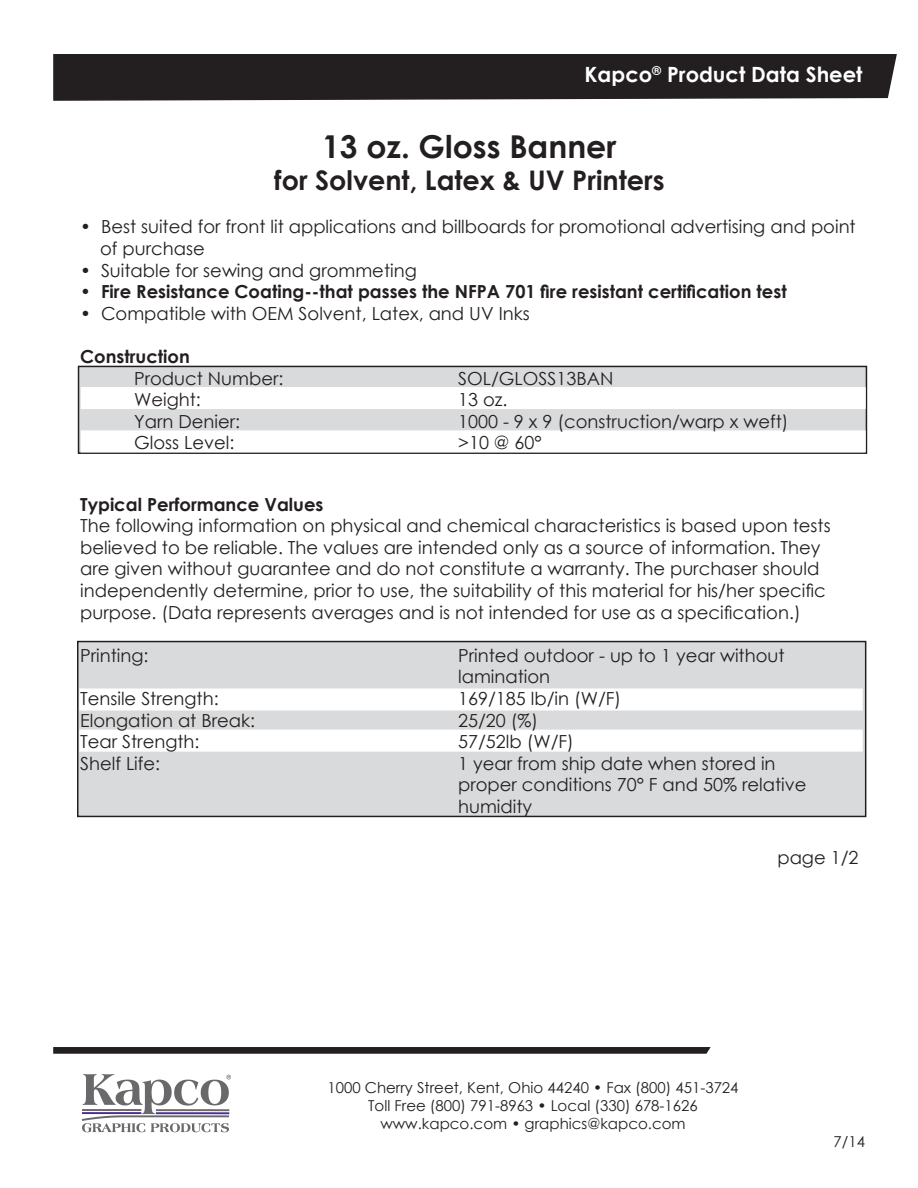
<style>
.page{position:relative;width:918px;height:1188px;background:#fff}
.page>*{position:absolute;margin:0;border:0;box-sizing:border-box;transform-origin:0 0}
.t1{font:700 31.5px "Century Gothic";color:#231f20}
.t2{font:700 27px "Century Gothic";color:#231f20}
.t3{font:700 21px "Century Gothic";color:#fff}
.t4{font:18px/21.6px "Century Gothic";color:#231f20}
.t5{font:700 18px "Century Gothic";color:#231f20}
.t6{font:15px/18px "Century Gothic";color:#231f20;text-align:center}
.s1{font-weight:700}
</style>
<div class="page">
<div style="left:53px;top:54px;width:844px;height:47px;background:#231f20"></div>
<svg style="left:53px;top:1047px;width:658px;height:7px;background:#2d292a"></svg>
<div style="left:79px;top:366px;width:787px;height:87px;background:#d9dadc"></div>
<div style="left:78px;top:366px;width:789px;height:88px;border:2px solid #231f20"></div>
<div style="left:78px;top:642px;width:788px;height:174px;background:#d9dadc"></div>
<div style="left:77px;top:641px;width:789px;height:176px;border:2px solid #231f20"></div>
<div style="left:81px;top:387px;width:785px;height:22px;background:#fff"></div>
<div style="left:79px;top:688px;width:784px;height:23px;background:#fff;border:2px solid #fff"></div>
<div style="left:79px;top:730px;width:784px;height:22px;background:#fff;border:2px solid #fff"></div>
<div style="left:81px;top:430px;width:785px;height:22px;background:#fff;border:2px solid #fff"></div>
<img style="left:82px;top:1074px;width:149px;height:59px">
<p class="t3" style="left:585px;top:59px;width:279px">Kapco<sup>®</sup> Product Data Sheet</p>
<p class="t1" style="left:322px;top:123px;width:296px">13 oz. Gloss Banner</p>
<p class="t2" style="left:274px;top:160px;width:392px">for Solvent, Latex &amp; UV Printers</p>
<p class="t4" style="left:100px;top:216px;width:757px;text-indent:-20px">• Best suited for front lit applications and billboards for promotional advertising and point of purchase</p>
<p class="t4" style="left:80px;top:259px;width:338px">• Suitable for sewing and grommeting</p>
<p class="t5" style="left:80px;top:278px;width:708px">• Fire Resistance Coating--that passes the NFPA 701 fire resistant certification test</p>
<p class="t4" style="left:80px;top:302px;width:451px">• Compatible with OEM Solvent, Latex, and UV Inks</p>
<p class="t4" style="left:134px;top:345px;width:151px;text-indent:-54px"><span class="s1">Construction<br></span>Product Number:</p>
<p class="t4" style="left:458px;top:367px;width:157px">SOL/GLOSS13BAN</p>
<p class="t4" style="left:134px;top:389px;width:68px">Weight:</p>
<p class="t4" style="left:458px;top:389px;width:51px">13 oz.</p>
<p class="t4" style="left:134px;top:410px;width:108px">Yarn Denier:</p>
<p class="t4" style="left:458px;top:410px;width:332px">1000 - 9 x 9 (construction/warp x weft)</p>
<p class="t4" style="left:134px;top:432px;width:102px">Gloss Level:</p>
<p class="t4" style="left:458px;top:432px;width:85px">&gt;10 @ 60°</p>
<p class="t4" style="left:80px;top:493px;width:752px"><span class="s1">Typical Performance Values<br></span>The following information on physical and chemical characteristics is based upon tests believed to be reliable. The values are intended only as a source of information. They are given without guarantee and do not constitute a warranty. The purchaser should independently determine, prior to use, the suitability of this material for his/her specific purpose. (Data represents averages and is not intended for use as a specification.)</p>
<p class="t4" style="left:80px;top:644px;width:70px">Printing:</p>
<p class="t4" style="left:458px;top:644px;width:328px">Printed outdoor - up to 1 year without lamination</p>
<p class="t4" style="left:80px;top:687px;width:140px">Tensile Strength:</p>
<p class="t4" style="left:458px;top:687px;width:165px">169/185 lb/in (W/F)</p>
<p class="t4" style="left:80px;top:709px;width:177px">Elongation at Break:</p>
<p class="t4" style="left:458px;top:709px;width:81px">25/20 (%)</p>
<p class="t4" style="left:80px;top:731px;width:121px">Tear Strength:</p>
<p class="t4" style="left:458px;top:731px;width:117px">57/52lb (W/F)</p>
<p class="t4" style="left:80px;top:752px;width:82px">Shelf Life:</p>
<p class="t4" style="left:458px;top:752px;width:350px">1 year from ship date when stored in proper conditions 70° F and 50% relative humidity</p>
<p class="t4" style="left:777px;top:846px;width:83px">page 1/2</p>
<p class="t6" style="left:327px;top:1079px;width:413px">1000 Cherry Street, Kent, Ohio 44240 • Fax (800) 451-3724<br>Toll Free (800) 791-8963 • Local (330) 678-1626 www.kapco.com • graphics@kapco.com</p>
<p class="t6" style="left:834px;top:1133px;width:33px">7/14</p>
</div>
